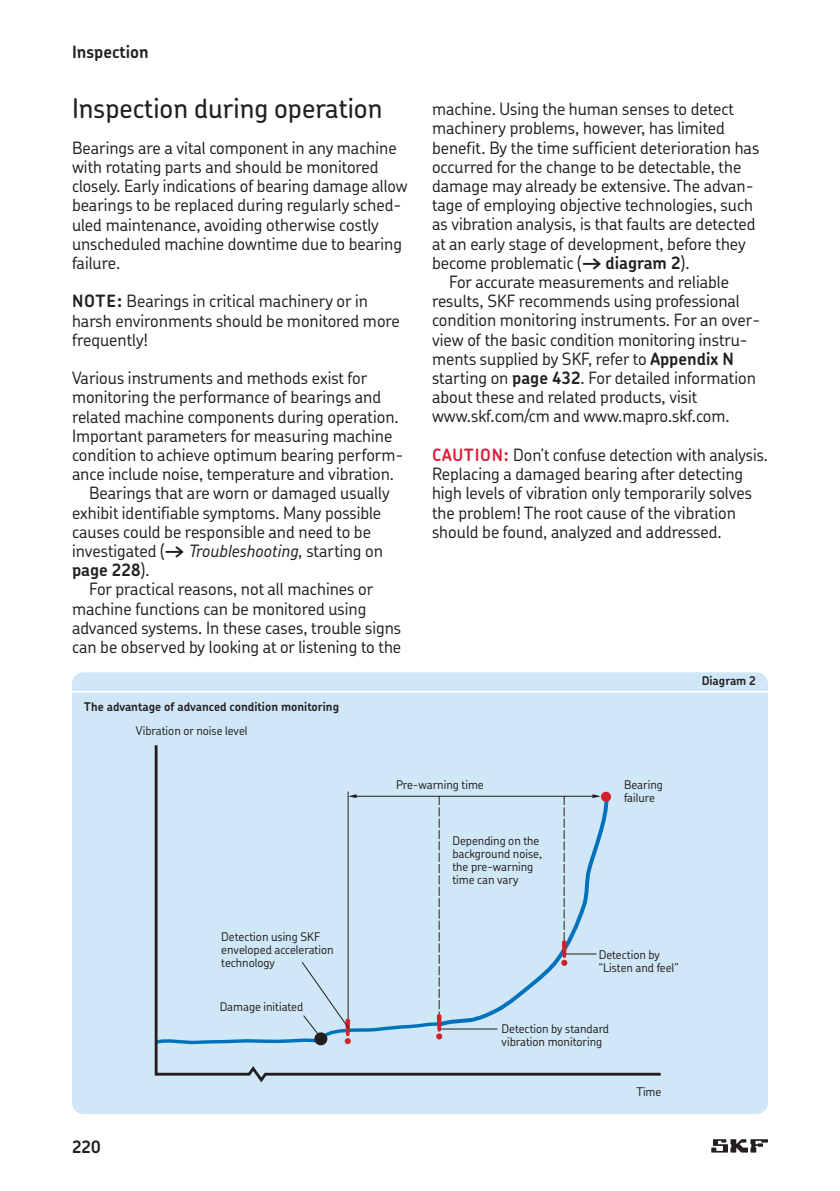
<style>
.page{position:relative;width:840px;height:1191px;background:#fff}
.page>*{position:absolute;margin:0;border:0;box-sizing:border-box;transform-origin:0 0}
.t1{font:500 27px "SKF Chevin";color:#231f20}
.t2{font:17px/19.2px "SKF Chevin Catalogue";color:#231f20}
.t3{font:700 17px "SKF Chevin Catalogue";color:#231f20}
.t4{font:12px/13px "SKF Chevin Catalogue";color:#231f20}
.t5{font:700 12px "SKF Chevin Catalogue";color:#231f20}
.s1{font-weight:700}
.s2{font-style:italic}
.s3{font-weight:400}
.s4{font-weight:700;color:#da1f3d}
</style>
<div class="page">
<div style="left:72px;top:672px;width:696px;height:442px;background:#cfe7f7;border-radius:12px"></div>
<hr style="left:72px;top:691px;width:696px;height:1px;background:#fff">
<svg style="left:154px;top:745px;width:507px;height:338px"></svg>
<svg style="left:154px;top:794px;width:290px;height:252px"></svg>
<hr style="left:441px;top:1028px;width:56px;height:1px;background:#231f20">
<hr style="left:566px;top:953px;width:30px;height:1px;background:#231f20">
<svg style="left:711px;top:1139px;width:57px;height:13px"></svg>
<p class="t3" style="left:72px;top:40px;width:78px">Inspection</p>
<h1 class="t1" style="left:72px;top:91px;width:312px">Inspection during operation</h1>
<p class="t2" style="left:72px;top:137px;width:337px">Bearings are a vital component in any machine with rotating parts and should be monitored closely. Early indications of bearing damage allow bearings to be replaced during regularly sched&shy;uled maintenance, avoiding otherwise costly unscheduled machine downtime due to bearing failure.</p>
<p class="t2" style="left:72px;top:291px;width:329px"><span class="s1">Note :</span> Bearings in critical machinery or in harsh environments should be monitored more frequently!</p>
<p class="t2" style="left:72px;top:368px;width:297px">Various instruments and methods exist for</p>
<p class="t2" style="left:72px;top:387px;width:311px">monitoring the performance of bearings and</p>
<p class="t2" style="left:72px;top:406px;width:328px">related machine components during operation.</p>
<p class="t2" style="left:72px;top:425px;width:322px">Important parameters for measuring machine</p>
<p class="t2" style="left:72px;top:445px;width:333px">condition to achieve optimum bearing perform-</p>
<p class="t2" style="left:72px;top:464px;width:324px">ance include noise, temperature and vibration.</p>
<p class="t2" style="left:89px;top:483px;width:302px">Bearings that are worn or damaged usually</p>
<p class="t2" style="left:72px;top:502px;width:311px">exhibit identifiable symptoms. Many possible</p>
<p class="t2" style="left:72px;top:521px;width:301px">causes could be responsible and need to be</p>
<p class="t2" style="left:72px;top:541px;width:312px">investigated (<span class="s1">†</span> <span class="s2">Troubleshooting,</span> starting on</p>
<p class="t3" style="left:72px;top:559px;width:79px">page 228<span class="s3">).</span></p>
<p class="t2" style="left:89px;top:579px;width:286px">For practical reasons, not all machines or</p>
<p class="t2" style="left:72px;top:598px;width:296px">machine functions can be monitored using</p>
<p class="t2" style="left:72px;top:617px;width:331px">advanced systems. In these cases, trouble signs</p>
<p class="t2" style="left:72px;top:637px;width:331px">can be observed by looking at or listening to the</p>
<p class="t5" style="left:84px;top:699px;width:257px">The advantage of advanced condition monitoring</p>
<p class="t4" style="left:136px;top:723px;width:113px">Vibration or noise level</p>
<p class="t2" style="left:432px;top:99px;width:304px">machine. Using the human senses to detect</p>
<p class="t2" style="left:432px;top:118px;width:294px">machinery problems, however, has limited</p>
<p class="t2" style="left:432px;top:137px;width:329px">benefit. By the time sufficient deterioration has</p>
<p class="t2" style="left:432px;top:157px;width:311px">occurred for the change to be detectable, the</p>
<p class="t2" style="left:432px;top:176px;width:323px">damage may already be extensive. The advan-</p>
<p class="t2" style="left:432px;top:195px;width:323px">tage of employing objective technologies, such</p>
<p class="t2" style="left:432px;top:214px;width:325px">as vibration analysis, is that faults are detected</p>
<p class="t2" style="left:432px;top:233px;width:315px">at an early stage of development, before they</p>
<p class="t2" style="left:432px;top:252px;width:259px">become problematic (<span class="s1">† diagram 2</span>).</p>
<p class="t2" style="left:449px;top:272px;width:282px">For accurate measurements and reliable</p>
<p class="t2" style="left:432px;top:291px;width:309px">results, SKF recommends using professional</p>
<p class="t2" style="left:432px;top:310px;width:330px">condition monitoring instruments. For an over-</p>
<p class="t2" style="left:432px;top:329px;width:317px">view of the basic condition monitoring instru-</p>
<p class="t2" style="left:432px;top:348px;width:303px">ments supplied by SKF, refer to <span class="s1">Appendix N</span></p>
<p class="t2" style="left:432px;top:368px;width:325px">starting on <span class="s1">page 432</span>. For detailed information</p>
<p class="t2" style="left:432px;top:387px;width:267px">about these and related products, visit</p>
<p class="t2" style="left:432px;top:406px;width:299px">www.skf.com/cm and www.mapro.skf.com.</p>
<p class="t2" style="left:432px;top:445px;width:337px"><span class="s4">CAUTIO N:</span> Don’t confuse detection with analysis.<br>Replacing a damaged bearing after detecting high levels of vibration only temporarily solves the problem! The root cause of the vibration should be found, analyzed and addressed.</p>
<p class="t5" style="left:702px;top:673px;width:56px">Diagram 2</p>
<p class="t4" style="left:396px;top:777px;width:89px">Pre-warning time</p>
<p class="t4" style="left:624px;top:777px;width:40px">Bearing failure</p>
<p class="t3" style="left:72px;top:1135px;width:30px">220</p>
<p class="t4" style="left:221px;top:929px;width:114px">Detection using SKF enveloped acceleration technology</p>
<p class="t4" style="left:220px;top:1000px;width:85px">Damage initiated</p>
<p class="t4" style="left:452px;top:834px;width:91px">Depending on the background noise, the pre-warning time can vary</p>
<p class="t4" style="left:599px;top:948px;width:81px">Detection by “Listen and feel”</p>
<p class="t4" style="left:502px;top:1021px;width:109px">Detection by standard vibration monitoring</p>
<p class="t4" style="left:636px;top:1084px;width:27px">Time</p>
</div>
